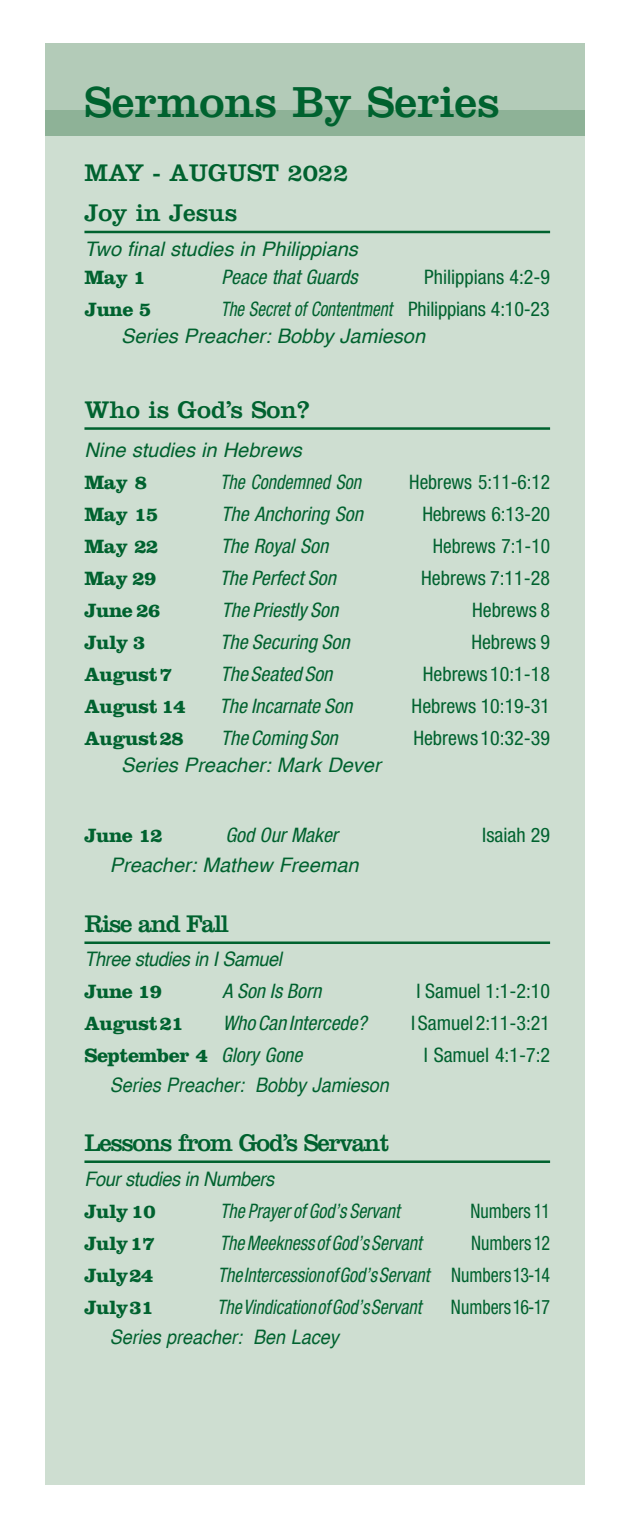
<style>
.page{position:relative;width:630px;height:1530px;background:#fff}
.page>*{position:absolute;margin:0;border:0;box-sizing:border-box;transform-origin:0 0}
.section_head{font:45px "Clarendon";color:#00622f}
.sans_body{font:25px "Clarendon";letter-spacing:-.05em;color:#00622f}
.sans_body-2{font:25px "Clarendon";color:#00622f}
.section_head-2{font:25px "Clarendon";color:#00622f}
.headers_series_descr{font:condensed 20px "Helvetica Neue";color:#00622f}
.headers_series_descr-2{font:italic condensed 20px "Helvetica Neue";color:#00622f}
.headers_series_descr-3{font:italic condensed 20px "Helvetica Neue";color:#00622f;scale:.9 1}
.headers_series_descr-4{font:700 20px "Clarendon";letter-spacing:-.025em;color:#00622f}
.headers_series_descr-5{font:italic 20px "Helvetica";color:#00622f}
.headers_series_descr-6{font:italic 20px "Helvetica";color:#00622f;scale:.9 1}
.headers_series_descr-7{font:italic 20px "Helvetica";letter-spacing:-.025em;color:#00622f;scale:.91 1}
.headers_series_descr-8{font:italic condensed 20px "Helvetica Neue";color:#00622f;scale:.86 1}
.headers_series_descr-9{font:condensed 20px "Helvetica Neue";color:#00622f;scale:.9 1}
.s1{font-style:normal}
.s2{font-family:"Helvetica Neue";font-weight:400;font-style:italic;font-stretch:condensed}
</style>
<div class="page">
<div style="left:45px;top:131px;width:540px;height:1354px;background:#ceded1"></div>
<div style="left:45px;top:43px;width:540px;height:68px;background:#b3cbb8"></div>
<div style="left:45px;top:110px;width:540px;height:25px;background:#8eb297"></div>
<hr style="left:84px;top:231px;width:466px;height:2px;background:#00622f">
<hr style="left:84px;top:427px;width:466px;height:3px;background:#00622f">
<hr style="left:84px;top:942px;width:466px;height:2px;background:#00622f">
<hr style="left:84px;top:1160px;width:466px;height:3px;background:#00622f">
<p class="section_head" style="left:84px;top:76px;width:417px">Sermons By Series</p>
<p class="section_head-2" style="left:84px;top:158px;width:266px">MAY - AUGUST 2022</p>
<p class="sans_body-2" style="left:84px;top:198px;width:154px">Joy in Jesus</p>
<p class="headers_series_descr-5" style="left:84px;top:233px;width:275px">Two final studies in Philippians</p>
<p class="headers_series_descr-4" style="left:84px;top:265px;width:63px">May 1</p>
<p class="headers_series_descr-2" style="left:222px;top:265px;width:138px">Peace that Guards</p>
<p class="headers_series_descr" style="left:424px;top:265px;width:127px">Philippians 4:2-9</p>
<p class="headers_series_descr-4" style="left:85px;top:297px;width:68px">June 5</p>
<p class="headers_series_descr-8" style="left:221px;top:297px;width:384px">The Secret of Contentment <span class="s1">Philippians 4:10-23</span></p>
<p class="headers_series_descr-5" style="left:121px;top:320px;width:306px">Series Preacher: Bobby Jamieson</p>
<p class="sans_body-2" style="left:84px;top:395px;width:227px">Who is God’s Son?</p>
<p class="headers_series_descr-5" style="left:84px;top:434px;width:219px">Nine studies in Hebrews</p>
<p class="headers_series_descr-4" style="left:84px;top:470px;width:64px">May 8</p>
<p class="headers_series_descr-3" style="left:220px;top:470px;width:158px">The Condemned Son</p>
<p class="headers_series_descr" style="left:409px;top:470px;width:142px">Hebrews 5:11-6:12</p>
<p class="headers_series_descr-4" style="left:84px;top:502px;width:75px">May 15</p>
<p class="headers_series_descr-2" style="left:221px;top:502px;width:143px">The Anchoring Son</p>
<p class="headers_series_descr" style="left:422px;top:502px;width:129px">Hebrews 6:13-20</p>
<p class="headers_series_descr-4" style="left:84px;top:534px;width:75px">May 22</p>
<p class="headers_series_descr-2" style="left:221px;top:534px;width:109px">The Royal Son</p>
<p class="headers_series_descr" style="left:433px;top:534px;width:119px">Hebrews 7:1-10</p>
<p class="headers_series_descr-4" style="left:84px;top:566px;width:73px">May 29</p>
<p class="headers_series_descr-2" style="left:220px;top:566px;width:118px">The Perfect Son</p>
<p class="headers_series_descr" style="left:421px;top:566px;width:130px">Hebrews 7:11-28</p>
<p class="headers_series_descr-4" style="left:84px;top:598px;width:78px">June 26</p>
<p class="headers_series_descr-2" style="left:221px;top:598px;width:118px">The Priestly Son</p>
<p class="headers_series_descr" style="left:472px;top:598px;width:79px">Hebrews 8</p>
<p class="headers_series_descr-4" style="left:84px;top:630px;width:62px">July 3</p>
<p class="headers_series_descr-2" style="left:220px;top:630px;width:131px">The Securing Son</p>
<p class="headers_series_descr" style="left:471px;top:630px;width:80px">Hebrews 9</p>
<p class="headers_series_descr-4" style="left:84px;top:662px;width:89px">August 7</p>
<p class="headers_series_descr-2" style="left:221px;top:662px;width:113px">The Seated Son</p>
<p class="headers_series_descr" style="left:423px;top:662px;width:129px">Hebrews 10:1-18</p>
<p class="headers_series_descr-4" style="left:84px;top:694px;width:103px">August 14</p>
<p class="headers_series_descr-2" style="left:220px;top:694px;width:134px">The Incarnate Son</p>
<p class="headers_series_descr" style="left:412px;top:694px;width:140px">Hebrews 10:19-31</p>
<p class="headers_series_descr-4" style="left:84px;top:726px;width:101px">August 28</p>
<p class="headers_series_descr-2" style="left:221px;top:726px;width:118px">The Coming Son</p>
<p class="headers_series_descr" style="left:413px;top:726px;width:138px">Hebrews 10:32-39</p>
<p class="headers_series_descr-5" style="left:121px;top:749px;width:261px">Series Preacher: Mark Dever</p>
<p class="headers_series_descr-4" style="left:84px;top:823px;width:80px">June 12</p>
<p class="headers_series_descr-2" style="left:225px;top:823px;width:114px">God Our Maker</p>
<p class="headers_series_descr" style="left:482px;top:823px;width:69px">Isaiah 29</p>
<p class="headers_series_descr-5" style="left:110px;top:849px;width:250px">Preacher: Mathew Freeman</p>
<p class="sans_body" style="left:84px;top:909px;width:146px">Rise and Fall</p>
<p class="headers_series_descr-7" style="left:84px;top:943px;width:218px">Three studies in I Samuel</p>
<p class="headers_series_descr-4" style="left:84px;top:979px;width:79px">June 19</p>
<p class="headers_series_descr-2" style="left:222px;top:979px;width:101px">A Son Is Born</p>
<p class="headers_series_descr" style="left:416px;top:979px;width:135px">I Samuel 1:1-2:10</p>
<p class="headers_series_descr-4" style="left:84px;top:1011px;width:101px">August 21</p>
<p class="headers_series_descr-2" style="left:223px;top:1011px;width:145px">Who Can Intercede?</p>
<p class="headers_series_descr" style="left:411px;top:1011px;width:140px">I Samuel 2:11-3:21</p>
<p class="headers_series_descr-4" style="left:84px;top:1043px;width:219px">September 4 <span class="s2">Glory Gone</span></p>
<p class="headers_series_descr" style="left:424px;top:1043px;width:128px">I Samuel 4:1-7:2</p>
<p class="headers_series_descr-6" style="left:110px;top:1069px;width:312px">Series Preacher: Bobby Jamieson</p>
<p class="sans_body" style="left:84px;top:1128px;width:306px">Lessons from God’s Servant</p>
<p class="headers_series_descr-7" style="left:84px;top:1163px;width:210px">Four studies in Numbers</p>
<p class="headers_series_descr-4" style="left:84px;top:1199px;width:73px">July 10</p>
<p class="headers_series_descr-3" style="left:220px;top:1199px;width:201px">The Prayer of God’s Servant</p>
<p class="headers_series_descr-9" style="left:470px;top:1199px;width:90px">Numbers 11</p>
<p class="headers_series_descr-4" style="left:84px;top:1231px;width:72px">July 17</p>
<p class="headers_series_descr-3" style="left:220px;top:1231px;width:226px">The Meekness of God’s Servant</p>
<p class="headers_series_descr-9" style="left:471px;top:1231px;width:89px">Numbers 12</p>
<p class="headers_series_descr-4" style="left:84px;top:1263px;width:71px">July 24</p>
<p class="headers_series_descr-3" style="left:218px;top:1263px;width:371px">The Intercession of God’s Servant <span class="s1">Numbers 13-14</span></p>
<p class="headers_series_descr-4" style="left:84px;top:1295px;width:71px">July 31</p>
<p class="headers_series_descr-3" style="left:217px;top:1295px;width:228px">The Vindication of God’s Servant</p>
<p class="headers_series_descr-9" style="left:451px;top:1295px;width:112px">Numbers 16-17</p>
<p class="headers_series_descr-6" style="left:110px;top:1321px;width:256px">Series preacher: Ben Lacey</p>
</div>
